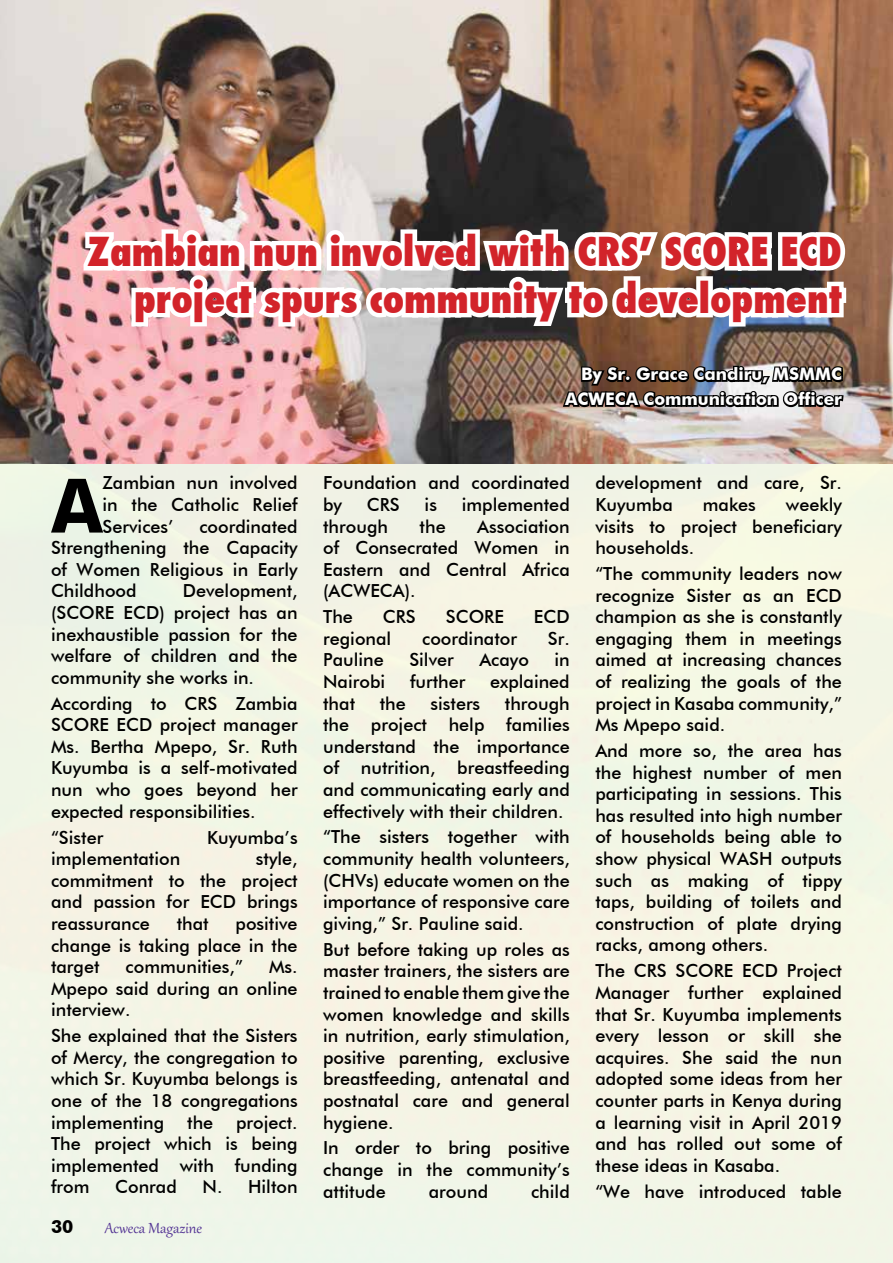
<style>
.page{position:relative;width:893px;height:1263px;background:#fff}
.page>*{position:absolute;margin:0;border:0;box-sizing:border-box;transform-origin:0 0}
.t1{font:700 75.15px "Futura BT";color:#000;scale:.94 1}
.t2{font:800 condensed 39px/46.8px "Futura";color:#d2232a;text-align:right}
.t3{font:500 18px/21.6px "Futura BT";color:#000;text-align:justify}
.t4{font:18px "Gabriola";color:#513293}
.t5{font:700 18px "Futura BT";color:#000}
.t6{font:700 17.25px/24.9px "Futura BT";color:#fff;text-align:right}
</style>
<div class="page">
<div style="left:0;top:463px;width:893px;height:800px;background:#f4f5e5"></div>
<img style="left:0;top:0;width:893px;height:463px">
<img style="left:79px;top:0;width:773px;height:530px">
<h2 class="t2" style="left:87px;top:228px;width:756px">Zambian nun involved with CRS’ SCORE ECD project spurs community to development</h2>
<p class="t6" style="left:565px;top:362px;width:278px">By Sr. Grace Candiru, MSMMC<br>ACWECA Communication Officer</p>
<h1 class="t1" style="left:52px;top:460px;width:56px">A</h1>
<p class="t3" style="left:103px;top:472px;width:197px">Zambian nun involved in the Catholic Relief Services’</p>
<p class="t3" style="left:51px;top:515px;width:248px;text-indent:148px">coordinated Strengthening the Capacity of Women Religious in Early Childhood</p>
<p class="t3" style="left:51px;top:580px;width:248px;text-indent:132px">Development, (SCORE ECD) project has an inexhaustible passion for the welfare of children and the community she works in.</p>
<p class="t3" style="left:51px;top:692px;width:248px">According to CRS Zambia SCORE ECD project manager Ms. Bertha Mpepo, Sr. Ruth Kuyumba is a self-motivated nun who goes beyond her expected responsibilities.</p>
<p class="t3" style="left:51px;top:826px;width:54px">“Sister</p>
<p class="t3" style="left:207px;top:826px;width:92px">Kuyumba’s</p>
<p class="t3" style="left:51px;top:848px;width:131px">implementation</p>
<p class="t3" style="left:51px;top:848px;width:248px;text-indent:205px">style, commitment to the project and passion for ECD brings reassurance</p>
<p class="t3" style="left:177px;top:912px;width:33px">that</p>
<p class="t3" style="left:51px;top:912px;width:248px;text-indent:184px">positive change is taking place in the target</p>
<p class="t3" style="left:51px;top:956px;width:248px;text-indent:218px">Ms.<br>Mpepo said during an online interview.</p>
<p class="t3" style="left:51px;top:1025px;width:248px">She explained that the Sisters of Mercy, the congregation to which Sr. Kuyumba belongs is one of the 18 congregations implementing</p>
<p class="t3" style="left:126px;top:956px;width:119px">communities,”</p>
<p class="t3" style="left:187px;top:1111px;width:28px">the</p>
<p class="t3" style="left:51px;top:1111px;width:248px;text-indent:185px">project.<br>The project which is being implemented with funding from</p>
<p class="t3" style="left:115px;top:1176px;width:63px">Conrad</p>
<p class="t3" style="left:203px;top:1176px;width:97px">N. Hilton</p>
<p class="t5" style="left:51px;top:1216px;width:24px">30</p>
<p class="t4" style="left:105px;top:1216px;width:99px">Acweca Magazine</p>
<p class="t3" style="left:323px;top:472px;width:248px">Foundation and coordinated by</p>
<p class="t3" style="left:367px;top:494px;width:34px">CRS</p>
<p class="t3" style="left:425px;top:494px;width:14px">is</p>
<p class="t3" style="left:462px;top:494px;width:109px">implemented</p>
<p class="t3" style="left:323px;top:515px;width:66px">through</p>
<p class="t3" style="left:420px;top:515px;width:28px">the</p>
<p class="t3" style="left:323px;top:515px;width:248px;text-indent:154px">Association of Consecrated Women in Eastern and Central Africa (ACWECA).</p>
<p class="t3" style="left:323px;top:606px;width:31px">The</p>
<p class="t3" style="left:383px;top:606px;width:34px">CRS</p>
<p class="t3" style="left:446px;top:606px;width:60px">SCORE</p>
<p class="t3" style="left:534px;top:606px;width:37px">ECD</p>
<p class="t3" style="left:323px;top:627px;width:70px">regional</p>
<p class="t3" style="left:422px;top:627px;width:96px">coordinator</p>
<p class="t3" style="left:548px;top:627px;width:23px">Sr.</p>
<p class="t3" style="left:323px;top:649px;width:62px">Pauline</p>
<p class="t3" style="left:409px;top:649px;width:46px">Silver</p>
<p class="t3" style="left:479px;top:649px;width:51px">Acayo</p>
<p class="t3" style="left:554px;top:649px;width:17px">in</p>
<p class="t3" style="left:323px;top:671px;width:64px">Nairobi</p>
<p class="t3" style="left:410px;top:671px;width:57px">further</p>
<p class="t3" style="left:490px;top:671px;width:81px">explained</p>
<p class="t3" style="left:323px;top:692px;width:33px">that</p>
<p class="t3" style="left:380px;top:692px;width:28px">the</p>
<p class="t3" style="left:430px;top:692px;width:51px">sisters</p>
<p class="t3" style="left:323px;top:692px;width:248px;text-indent:182px">through the project help families understand the importance of nutrition, breastfeeding and communicating early and effectively with their children.</p>
<p class="t3" style="left:323px;top:826px;width:248px">“The sisters together with community health volunteers, (CHVs) educate women on the importance of responsive care giving,” Sr. Pauline said.</p>
<p class="t3" style="left:323px;top:938px;width:248px">But before taking up roles as master trainers, the sisters are trained to enable them give the women knowledge and skills in nutrition, early stimulation, positive parenting, exclusive breastfeeding, antenatal and postnatal care and general hygiene.</p>
<p class="t3" style="left:323px;top:1137px;width:248px">In order to bring positive change in the community’s attitude</p>
<p class="t3" style="left:429px;top:1180px;width:61px">around</p>
<p class="t3" style="left:531px;top:1180px;width:40px">child</p>
<p class="t3" style="left:595px;top:472px;width:248px">development and care, Sr.<br>Kuyumba</p>
<p class="t3" style="left:595px;top:494px;width:248px;text-indent:191px">weekly visits to project beneficiary households.</p>
<p class="t3" style="left:595px;top:563px;width:248px">“The community leaders now recognize Sister as an ECD champion as she is constantly engaging them in meetings aimed at increasing chances of realizing the goals of the project in Kasaba community,” Ms Mpepo said.</p>
<p class="t3" style="left:595px;top:740px;width:248px">And more so, the area has the highest number of men participating in sessions. This has resulted into high number of households being able to show physical WASH outputs such as making of tippy taps, building of toilets and construction of plate drying racks, among others.</p>
<p class="t3" style="left:595px;top:960px;width:248px">The CRS SCORE ECD Project Manager further explained that Sr. Kuyumba implements every lesson or skill she acquires. She said the nun adopted some ideas from her counter parts in Kenya during a learning visit in April 2019 and has rolled out some of these ideas in Kasaba.</p>
<p class="t3" style="left:595px;top:1180px;width:248px">“We have introduced table</p>
<p class="t3" style="left:703px;top:494px;width:55px">makes</p>
</div>
